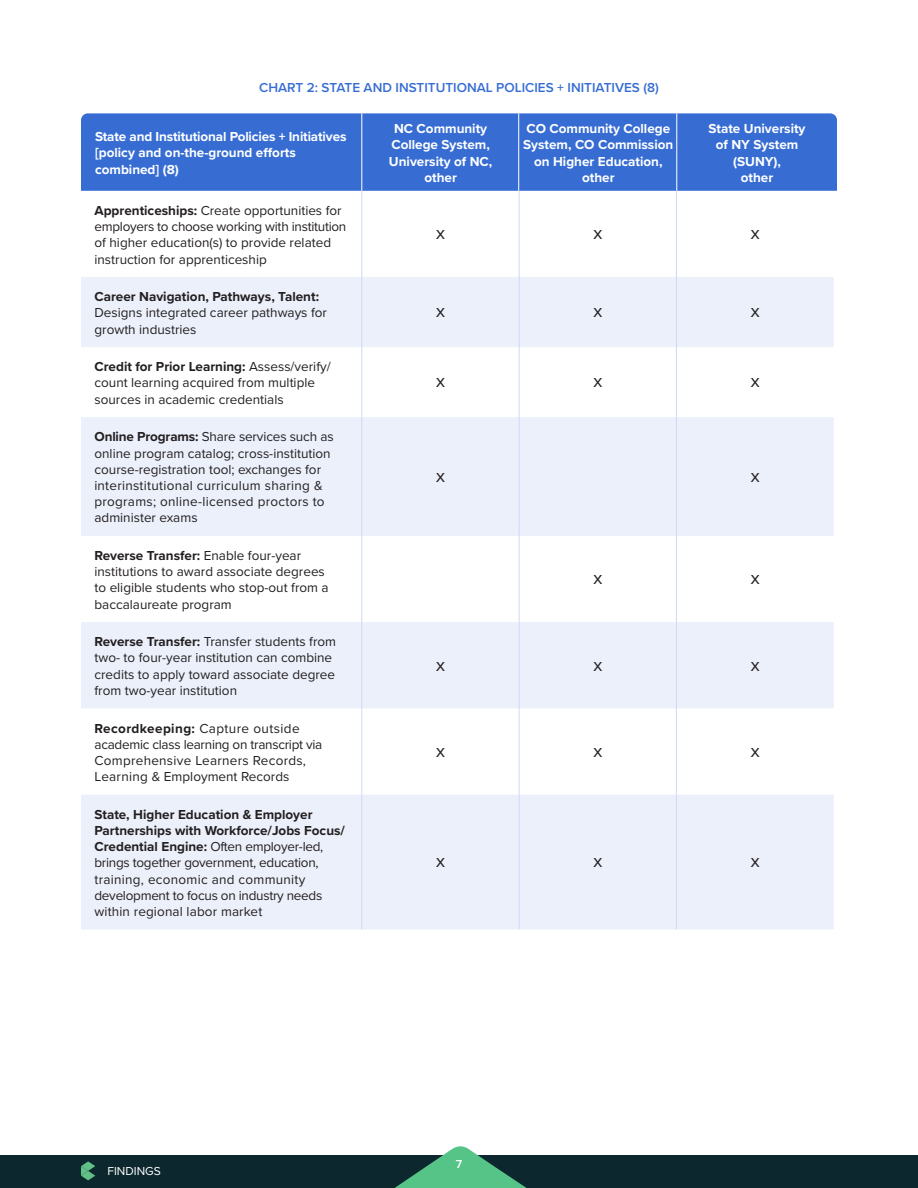
<style>
.page{position:relative;width:918px;height:1188px;background:#fff}
.page>*{position:absolute;margin:0;border:0;box-sizing:border-box;transform-origin:0 0}
.t1{font:13.5px/16.2px "Proxima Nova";color:#231f20}
.t2{font:700 13.5px/16.2px "Proxima Nova";color:#fff;text-align:center}
.t3{font:13.5px/16.2px "Proxima Nova";letter-spacing:-.02em;color:#231f20}
.t4{font:600 13.5px "Proxima Nova";color:#376dd3}
.t5{font:500 13.5px "Proxima Nova";color:#231f20}
.t6{font:12px "Proxima Nova";color:#fff}
.t7{font:600 12px "Proxima Nova";color:#fff}
.s1{font-weight:700}
</style>
<div class="page">
<div style="left:0;top:1155px;width:918px;height:32px;background:#0c272d"></div>
<svg style="left:81px;top:1161px;width:14px;height:19px"></svg>
<svg style="left:345px;top:1146px;width:229px;height:42px"></svg>
<svg style="left:81px;top:277px;width:753px;height:653px;fill:#ebf0fb"></svg>
<hr style="left:361px;top:191px;width:1px;height:86px;background:#cddaf4">
<hr style="left:361px;top:277px;width:1px;height:70px;background:#cddaf4">
<hr style="left:361px;top:347px;width:1px;height:70px;background:#cddaf4">
<hr style="left:361px;top:417px;width:1px;height:119px;background:#cddaf4">
<hr style="left:361px;top:536px;width:1px;height:86px;background:#cddaf4">
<hr style="left:361px;top:622px;width:1px;height:86px;background:#cddaf4">
<hr style="left:361px;top:708px;width:1px;height:87px;background:#cddaf4">
<hr style="left:361px;top:795px;width:1px;height:135px;background:#cddaf4">
<hr style="left:519px;top:191px;width:1px;height:86px;background:#cddaf4">
<hr style="left:519px;top:277px;width:1px;height:70px;background:#cddaf4">
<hr style="left:519px;top:347px;width:1px;height:70px;background:#cddaf4">
<hr style="left:519px;top:417px;width:1px;height:119px;background:#cddaf4">
<hr style="left:519px;top:536px;width:1px;height:86px;background:#cddaf4">
<hr style="left:519px;top:622px;width:1px;height:86px;background:#cddaf4">
<hr style="left:519px;top:708px;width:1px;height:87px;background:#cddaf4">
<hr style="left:519px;top:795px;width:1px;height:135px;background:#cddaf4">
<hr style="left:676px;top:191px;width:1px;height:86px;background:#cddaf4">
<hr style="left:676px;top:277px;width:1px;height:70px;background:#cddaf4">
<hr style="left:676px;top:347px;width:1px;height:70px;background:#cddaf4">
<hr style="left:676px;top:417px;width:1px;height:119px;background:#cddaf4">
<hr style="left:676px;top:536px;width:1px;height:86px;background:#cddaf4">
<hr style="left:676px;top:622px;width:1px;height:86px;background:#cddaf4">
<hr style="left:676px;top:708px;width:1px;height:87px;background:#cddaf4">
<hr style="left:676px;top:795px;width:1px;height:135px;background:#cddaf4">
<div style="left:81px;top:113px;width:756px;height:78px;background:#376dd3"></div>
<hr style="left:361px;top:113px;width:1px;height:78px;background:#fff">
<hr style="left:518px;top:113px;width:1px;height:78px;background:#fff">
<hr style="left:676px;top:113px;width:1px;height:78px;background:#fff">
<p class="t4" style="left:259px;top:77px;width:401px">CHART 2: STATE AND INSTITUTIONAL POLICIES + INITIATIVES (8)</p>
<p class="t2" style="left:95px;top:128px;width:253px">State and Institutional Policies + Initiatives</p>
<p class="t2" style="left:95px;top:145px;width:202px;text-align:left">[policy and on-the-ground efforts combined] (8)</p>
<p class="t1" style="left:94px;top:202px;width:253px"><span class="s1">Apprenticeships:</span> Create opportunities for employers to choose working with institution of higher education(s) to provide related instruction for apprenticeship</p>
<p class="t1" style="left:94px;top:288px;width:234px"><span class="s1">Career Navigation, Pathways, Talent:<br></span>Designs integrated career pathways for growth industries</p>
<p class="t1" style="left:94px;top:358px;width:238px"><span class="s1">Credit for Prior Learning:</span> Assess/verify/ count learning acquired from multiple sources in academic credentials</p>
<p class="t1" style="left:94px;top:428px;width:241px"><span class="s1">Online Programs:</span> Share services such as online program catalog; cross-institution course-registration tool; exchanges for interinstitutional curriculum sharing &amp; programs; online-licensed proctors to administer exams</p>
<p class="t1" style="left:94px;top:547px;width:236px"><span class="s1">Reverse Transfer:</span> Enable four-year institutions to award associate degrees to eligible students who stop-out from a baccalaureate program</p>
<p class="t1" style="left:94px;top:633px;width:243px"><span class="s1">Reverse Transfer:</span> Transfer students from two- to four-year institution can combine credits to apply toward associate degree from two-year institution</p>
<p class="t1" style="left:94px;top:719px;width:229px"><span class="s1">Recordkeeping:</span> Capture outside academic class learning on transcript via Comprehensive Learners Records, Learning &amp; Employment Records</p>
<p class="t3" style="left:94px;top:806px;width:252px"><span class="s1">State, Higher Education &amp; Employer Partnerships with Workforce/Jobs Focus/ Credential Engine:</span> Often employer-led, brings together government, education, training, economic and community development to focus on industry needs within regional labor market</p>
<p class="t2" style="left:389px;top:120px;width:105px">NC Community<br>College System,<br>University of NC, other</p>
<p class="t2" style="left:523px;top:120px;width:152px">CO Community College<br>System, CO Commission on Higher Education, other</p>
<p class="t2" style="left:709px;top:120px;width:98px">State University of NY System (SUNY),<br>other</p>
<p class="t5" style="left:436px;top:227px;width:10px">X</p>
<p class="t5" style="left:593px;top:227px;width:10px">X</p>
<p class="t5" style="left:751px;top:227px;width:10px">X</p>
<p class="t5" style="left:436px;top:305px;width:10px">X</p>
<p class="t5" style="left:593px;top:305px;width:10px">X</p>
<p class="t5" style="left:751px;top:305px;width:10px">X</p>
<p class="t5" style="left:436px;top:375px;width:10px">X</p>
<p class="t5" style="left:593px;top:375px;width:10px">X</p>
<p class="t5" style="left:751px;top:375px;width:10px">X</p>
<p class="t5" style="left:436px;top:469px;width:10px">X</p>
<p class="t5" style="left:751px;top:469px;width:10px">X</p>
<p class="t5" style="left:593px;top:572px;width:10px">X</p>
<p class="t5" style="left:751px;top:572px;width:10px">X</p>
<p class="t5" style="left:436px;top:658px;width:10px">X</p>
<p class="t5" style="left:593px;top:658px;width:10px">X</p>
<p class="t5" style="left:751px;top:658px;width:10px">X</p>
<p class="t5" style="left:436px;top:744px;width:10px">X</p>
<p class="t5" style="left:593px;top:744px;width:10px">X</p>
<p class="t5" style="left:751px;top:744px;width:10px">X</p>
<p class="t5" style="left:436px;top:855px;width:10px">X</p>
<p class="t5" style="left:593px;top:855px;width:10px">X</p>
<p class="t5" style="left:751px;top:855px;width:10px">X</p>
<p class="t6" style="left:108px;top:1162px;width:55px">FINDINGS</p>
<p class="t7" style="left:456px;top:1155px;width:8px">7</p>
</div>
